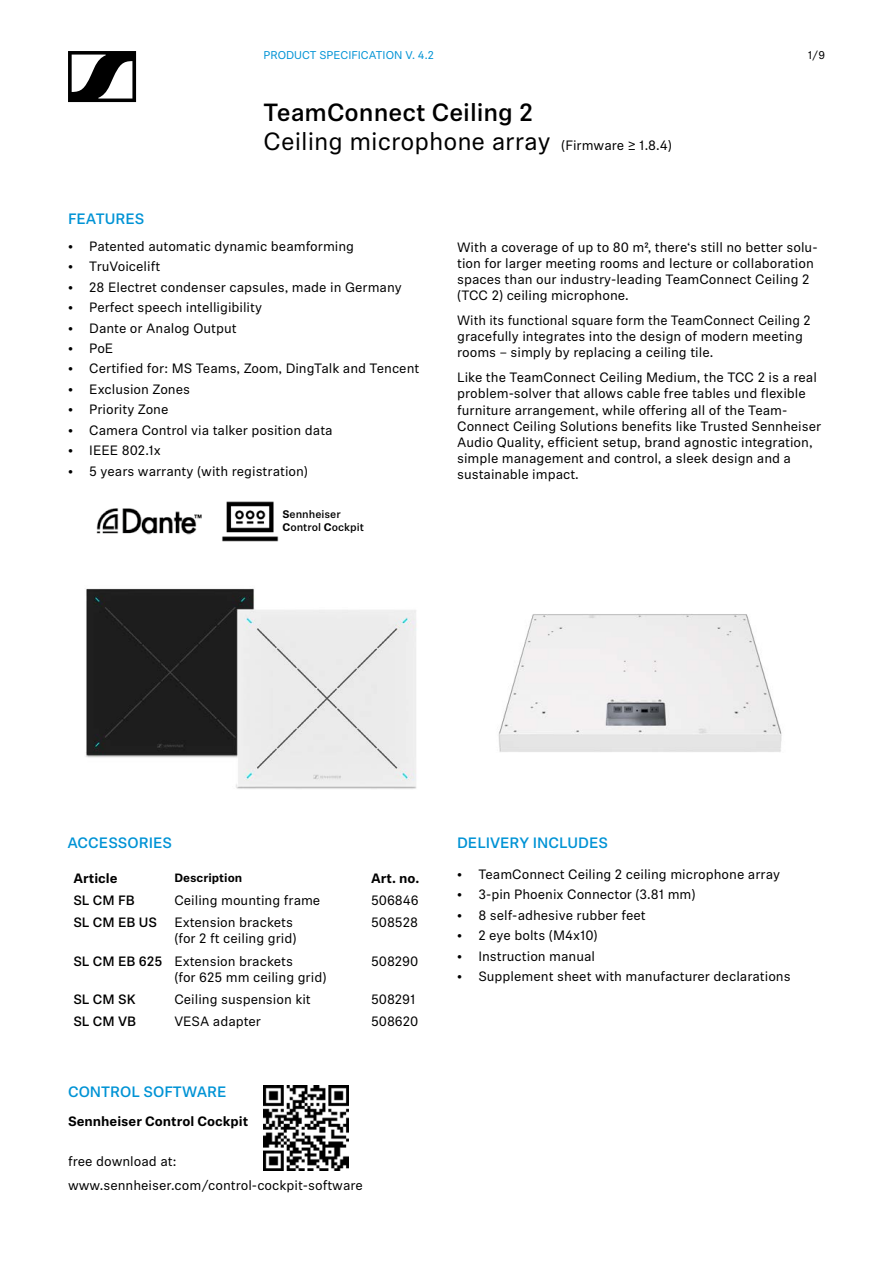
<style>
.page{position:relative;width:893px;height:1263px;background:#fff}
.page>*{position:absolute;margin:0;border:0;box-sizing:border-box;transform-origin:0 0}
.t1{font:24.75px "Sennheiser Neue";color:#000}
.t2{font:500 24.75px "Sennheiser Neue";color:#000}
.t3{font:500 15px "Sennheiser Neue";color:#0093d5}
.t4{font:13.5px/16.2px "Sennheiser Neue";color:#000}
.t5{font:700 13.5px "Sennheiser Neue";color:#000}
.t6{font:500 13.5px "Sennheiser Neue";color:#000}
.t7{font:700 12px "Sennheiser Neue";color:#000}
.t8{font:11.25px "Sennheiser Neue";color:#0093d5}
.t9{font:11.25px "Sennheiser Neue";color:#000}
.t10{font:500 10.95px/13.2px "Sennheiser Neue";color:#000}
.s1{font-weight:700}
.s2{font-weight:500}
</style>
<div class="page">
<svg style="left:68px;top:51px;width:68px;height:51px"></svg>
<img style="left:264px;top:1085px;width:85px;height:85px">
<img style="left:498px;top:614px;width:284px;height:138px">
<img style="left:96px;top:508px;width:106px;height:27px">
<img style="left:222px;top:501px;width:57px;height:41px">
<img style="left:86px;top:588px;width:331px;height:201px">
<p class="t8" style="left:264px;top:48px;width:172px">PRODUCT SPECIFICATION V. 4.2</p>
<h1 class="t2" style="left:264px;top:95px;width:271px">TeamConnect Ceiling 2</h1>
<h1 class="t1" style="left:264px;top:125px;width:288px">Ceiling microphone array</h1>
<p class="t4" style="left:561px;top:137px;width:112px">(Firmware ≥ 1.8.4)</p>
<p class="t9" style="left:808px;top:48px;width:19px">1/9</p>
<p class="t3" style="left:68px;top:208px;width:78px">FEATURES</p>
<p class="t4" style="left:68px;top:237px;width:288px">• Patented automatic dynamic beamforming</p>
<p class="t4" style="left:68px;top:258px;width:94px">• TruVoicelift</p>
<p class="t4" style="left:68px;top:278px;width:335px">• 28 Electret condenser capsules, made in Germany</p>
<p class="t4" style="left:68px;top:299px;width:196px">• Perfect speech intelligibility</p>
<p class="t4" style="left:68px;top:319px;width:170px">• Dante or Analog Output</p>
<p class="t4" style="left:68px;top:339px;width:47px">• PoE</p>
<p class="t4" style="left:68px;top:360px;width:353px">• Certified for: MS Teams, Zoom, DingTalk and Tencent</p>
<p class="t4" style="left:68px;top:380px;width:124px">• Exclusion Zones</p>
<p class="t4" style="left:68px;top:401px;width:102px">• Priority Zone</p>
<p class="t4" style="left:68px;top:421px;width:266px">• Camera Control via talker position data</p>
<p class="t4" style="left:68px;top:442px;width:94px">• IEEE 802.1x</p>
<p class="t4" style="left:68px;top:462px;width:242px">• 5 years warranty (with registration)</p>
<p class="t10" style="left:282px;top:507px;width:83px"><span class="s1">S</span>ennheiser<br><span class="s1">C</span>ontrol <span class="s1">C</span>ockpit</p>
<p class="t4" style="left:457px;top:238px;width:362px">With a coverage of up to 80 m², there‘s still no better solu&shy;tion for larger meeting rooms and lecture or collaboration spaces than our industry-leading TeamConnect Ceiling 2 (TCC 2) ceiling microphone.</p>
<p class="t4" style="left:457px;top:311px;width:355px">With its functional square form the TeamConnect Ceiling 2 gracefully integrates into the design of modern meeting rooms – simply by replacing a ceiling tile.</p>
<p class="t4" style="left:457px;top:369px;width:366px">Like the TeamConnect Ceiling Medium, the TCC 2 is a real problem-solver that allows cable free tables und flexible furniture arrangement, while offering all of the Team-Connect Ceiling Solutions benefits like Trusted Sennheiser Audio Quality, efficient setup, brand agnostic integration, simple management and control, a sleek design and a sustainable impact.</p>
<p class="t3" style="left:67px;top:832px;width:106px">ACCESSORIES</p>
<p class="t5" style="left:73px;top:868px;width:46px">Article</p>
<p class="t7" style="left:174px;top:869px;width:69px">Description</p>
<p class="t5" style="left:371px;top:868px;width:50px">Art. no.</p>
<p class="t6" style="left:73px;top:891px;width:63px">SL CM FB</p>
<p class="t4" style="left:174px;top:891px;width:148px">Ceiling mounting frame</p>
<p class="t4" style="left:371px;top:891px;width:49px">506846</p>
<p class="t6" style="left:73px;top:913px;width:85px">SL CM EB US</p>
<p class="t4" style="left:174px;top:914px;width:124px">Extension brackets (for 2 ft ceiling grid)</p>
<p class="t4" style="left:371px;top:914px;width:49px">508528</p>
<p class="t4" style="left:174px;top:952px;width:154px;text-indent:-101px"><span class="s2">SL CM EB 625</span> Extension brackets<br>(for 625 mm ceiling grid)</p>
<p class="t4" style="left:371px;top:952px;width:49px">508290</p>
<p class="t6" style="left:73px;top:990px;width:64px">SL CM SK</p>
<p class="t4" style="left:174px;top:990px;width:138px">Ceiling suspension kit</p>
<p class="t4" style="left:371px;top:990px;width:46px">508291</p>
<p class="t6" style="left:73px;top:1012px;width:64px">SL CM VB</p>
<p class="t4" style="left:174px;top:1012px;width:88px">VESA adapter</p>
<p class="t4" style="left:371px;top:1012px;width:49px">508620</p>
<p class="t3" style="left:68px;top:1081px;width:160px">CONTROL SOFTWARE</p>
<p class="t5" style="left:68px;top:1111px;width:182px">Sennheiser Control Cockpit</p>
<p class="t4" style="left:68px;top:1148px;width:296px;line-height:24.8px">free download at: www.sennheiser.com/control-cockpit-software</p>
<p class="t3" style="left:457px;top:832px;width:152px">DELIVERY INCLUDES</p>
<p class="t4" style="left:457px;top:865px;width:324px">• TeamConnect Ceiling 2 ceiling microphone array</p>
<p class="t4" style="left:457px;top:886px;width:240px">• 3-pin Phoenix Connector (3.81 mm)</p>
<p class="t4" style="left:457px;top:906px;width:190px">• 8 self-adhesive rubber feet</p>
<p class="t4" style="left:457px;top:927px;width:142px">• 2 eye bolts (M4x10)</p>
<p class="t4" style="left:457px;top:947px;width:139px">• Instruction manual</p>
<p class="t4" style="left:457px;top:968px;width:335px">• Supplement sheet with manufacturer declarations</p>
</div>
